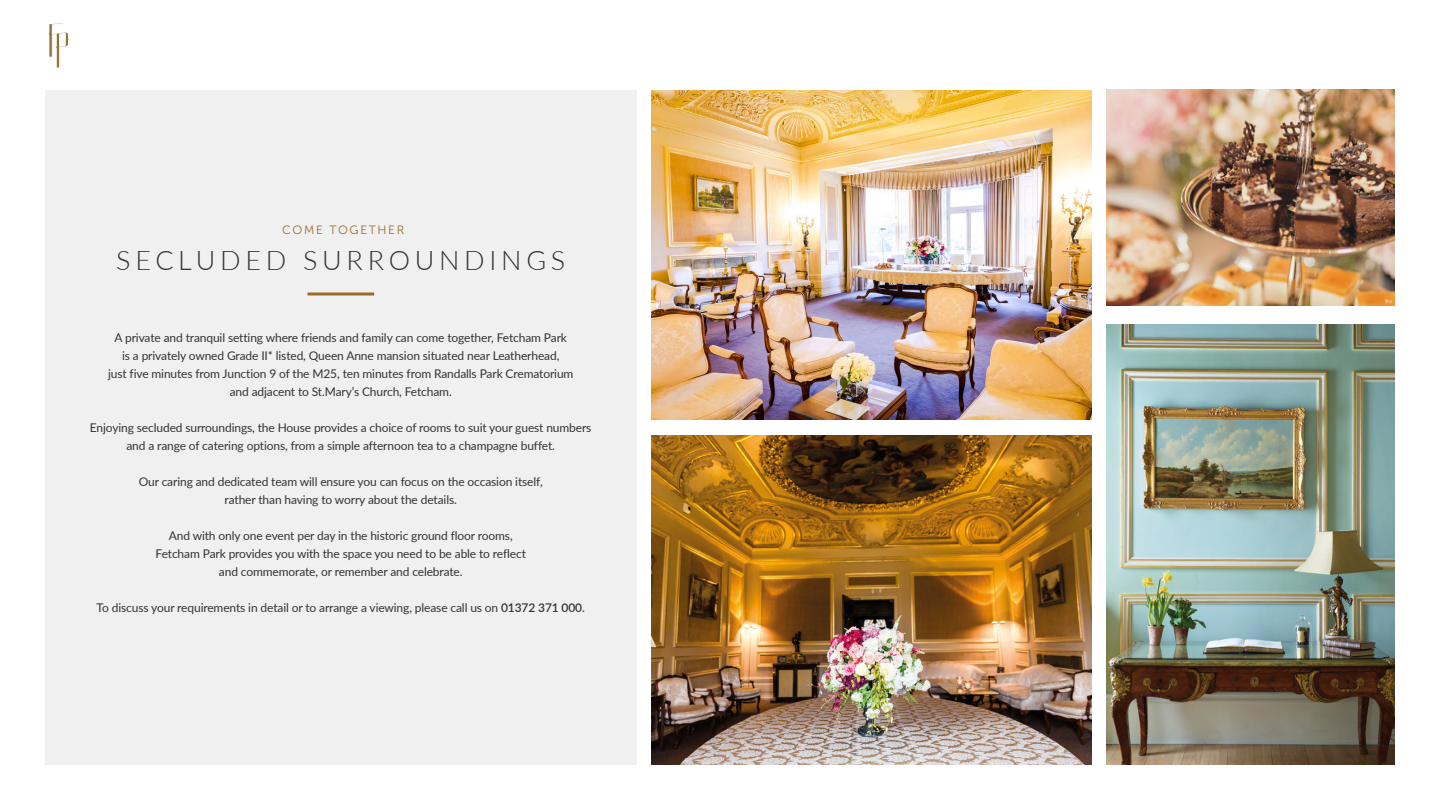
<style>
.page{position:relative;width:1440px;height:810px;background:#fff}
.page>*{position:absolute;margin:0;border:0;box-sizing:border-box;transform-origin:0 0}
.t1{font:300 27px "Lato";letter-spacing:.175em;color:#333}
.t2{font:12px/18px "Lato";letter-spacing:-.01em;color:#333;text-align:center}
.t3{font:12px "Museo Sans 300";letter-spacing:.14em;color:#966c29}
.s1{font-weight:600}
</style>
<div class="page">
<div style="left:45px;top:90px;width:592px;height:675px;background:#f0f0f0"></div>
<svg style="left:308px;top:292px;width:66px;height:4px"></svg>
<svg style="left:49px;top:23px;width:21px;height:45px"></svg>
<img style="left:1107px;top:89px;width:288px;height:217px">
<img style="left:1107px;top:324px;width:288px;height:441px">
<img style="left:652px;top:435px;width:440px;height:330px">
<img style="left:652px;top:90px;width:440px;height:330px">
<p class="t3" style="left:282px;top:223px;width:124px">COME TOGETHER</p>
<h1 class="t1" style="left:116px;top:242px;width:451px">SECLUDED SURROUNDINGS</h1>
<p class="t2" style="left:108px;top:328px;width:467px">A private and tranquil setting where friends and family can come together, Fetcham Park<br>is a privately owned Grade II* listed, Queen Anne mansion situated near Leatherhead,<br>just five minutes from Junction 9 of the M25, ten minutes from Randalls Park Crematorium and adjacent to St.Mary’s Church, Fetcham.</p>
<p class="t2" style="left:90px;top:418px;width:503px">Enjoying secluded surroundings, the House provides a choice of rooms to suit your guest numbers and a range of catering options, from a simple afternoon tea to a champagne buffet.</p>
<p class="t2" style="left:139px;top:472px;width:405px">Our caring and dedicated team will ensure you can focus on the occasion itself, rather than having to worry about the details.</p>
<p class="t2" style="left:156px;top:526px;width:372px">And with only one event per day in the historic ground floor rooms,<br>Fetcham Park provides you with the space you need to be able to reflect and commemorate, or remember and celebrate.</p>
<p class="t2" style="left:97px;top:598px;width:490px">To discuss your requirements in detail or to arrange a viewing, please call us on <span class="s1">01372 371 000</span>.</p>
</div>
